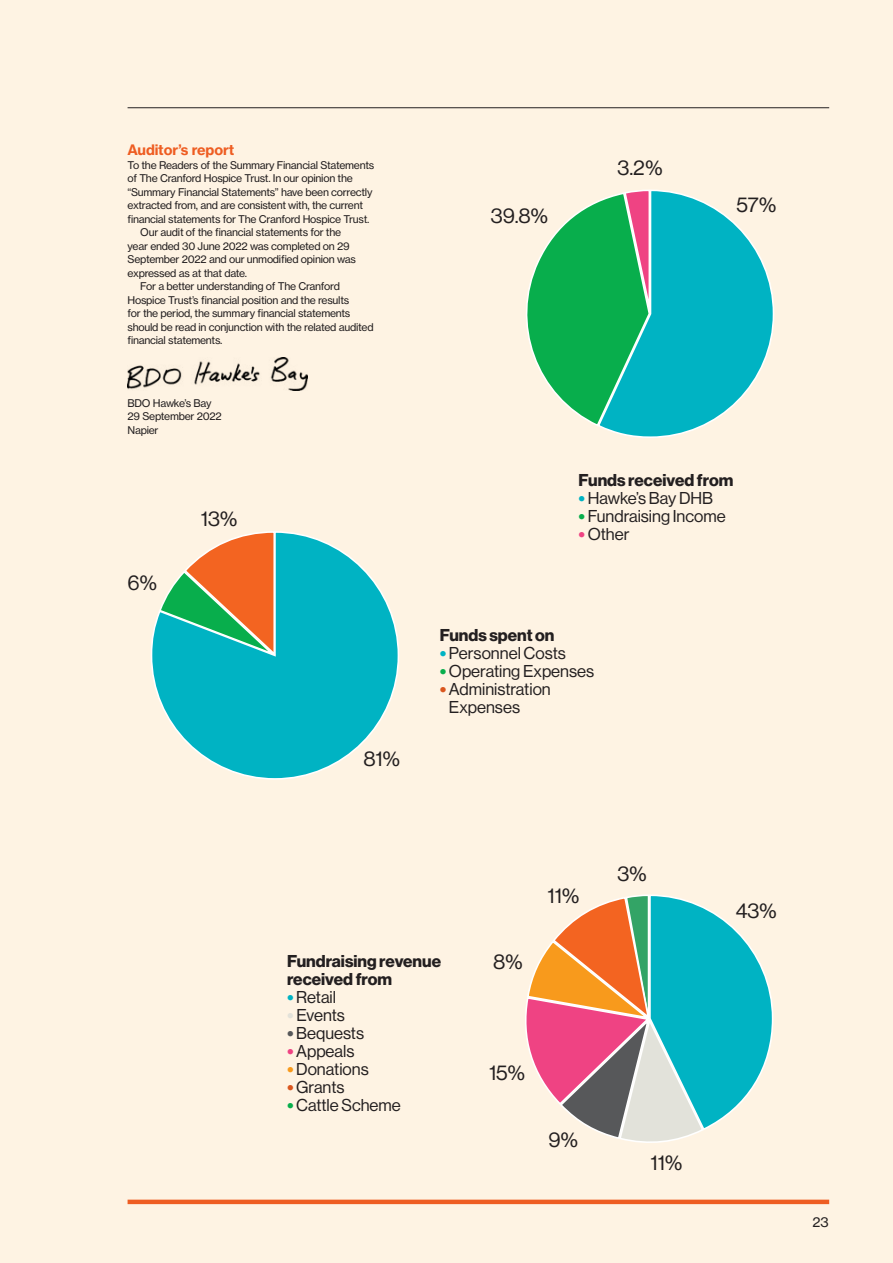
<style>
.page{position:relative;width:893px;height:1263px;background:#fef3e3}
.page>*{position:absolute;margin:0;border:0;box-sizing:border-box;transform-origin:0 0}
.SUBHEAD_Neue_Haas_10{font:21px "N Haas Grotesk DS Pro 55 Rg";color:#231f20}
.SUBHEAD_Neue_Haas_10-2{font:16.8px/18px "N Haas Grotesk DS Pro 55 Rg";color:#231f20}
.SUBHEAD_Neue_Haas_10-3{font:16.8px/18px "N Haas Grotesk DS Pro 75 Bd";color:#231f20}
.NEUE_HAAS_orange_sub{font:14.25px "N Haas Grotesk TX Pro 75 Bd";letter-spacing:-.01em;color:#ee5d22}
.t1{font:13.5px "N Haas Grotesk TX Pro 55 Rg";color:#231f20}
.Footnote_indent{font:10.5px/13.5px "N Haas Grotesk TX Pro 55 Rg";letter-spacing:-.025em;color:#231f20}
.Footnote{font:10.5px/13.5px "N Haas Grotesk TX Pro 55 Rg";letter-spacing:-.025em;color:#231f20}
.s1{font-family:"N Haas Grotesk DS Pro 95 Blk";color:#00b3c3}
.s2{font-family:"N Haas Grotesk DS Pro 95 Blk";color:#08ae4c}
.s3{font-family:"N Haas Grotesk DS Pro 95 Blk";color:#ef4383}
.s4{font-family:"N Haas Grotesk DS Pro 95 Blk";color:#da561e}
.s5{font-family:"N Haas Grotesk DS Pro 95 Blk";color:#e3e2da}
.s6{font-family:"N Haas Grotesk DS Pro 95 Blk";color:#57585a}
.s7{font-family:"N Haas Grotesk DS Pro 95 Blk";color:#f89a1c}
</style>
<div class="page">
<img style="left:128px;top:358px;width:179px;height:32px">
<hr style="left:128px;top:107px;width:701px;height:1px;background:#231f20">
<svg style="left:526px;top:189px;width:248px;height:249px"></svg>
<svg style="left:151px;top:531px;width:248px;height:249px"></svg>
<svg style="left:525px;top:894px;width:249px;height:249px"></svg>
<div style="left:128px;top:1199px;width:701px;height:5px;background:#ee5d22"></div>
<p class="NEUE_HAAS_orange_sub" style="left:128px;top:141px;width:108px">Auditor’s report</p>
<p class="Footnote" style="left:128px;top:158px;width:248px">To the Readers of the Summary Financial Statements of The Cranford Hospice Trust. In our opinion the “Summary Financial Statements” have been correctly extracted from, and are consistent with, the current financial statements for The Cranford Hospice Trust.</p>
<p class="Footnote_indent" style="left:128px;top:226px;width:230px;text-indent:13px">Our audit of the financial statements for the year ended 30 June 2022 was completed on 29<br>September 2022 and our unmodified opinion was expressed as at that date.</p>
<p class="Footnote_indent" style="left:128px;top:280px;width:248px;text-indent:13px">For a better understanding of The Cranford Hospice Trust’s financial position and the results<br>for the period, the summary financial statements should be read in conjunction with the related audited financial statements.</p>
<p class="Footnote" style="left:128px;top:396px;width:86px">BDO Hawke’s Bay</p>
<p class="Footnote" style="left:128px;top:410px;width:96px">29 September 2022</p>
<p class="Footnote" style="left:128px;top:423px;width:32px">Napier</p>
<p class="SUBHEAD_Neue_Haas_10" style="left:128px;top:571px;width:31px">6%</p>
<p class="SUBHEAD_Neue_Haas_10" style="left:201px;top:507px;width:38px">13%</p>
<p class="SUBHEAD_Neue_Haas_10" style="left:364px;top:746px;width:38px">81%</p>
<p class="SUBHEAD_Neue_Haas_10" style="left:491px;top:203px;width:58px">39.8%</p>
<p class="SUBHEAD_Neue_Haas_10" style="left:617px;top:155px;width:47px">3.2%</p>
<p class="SUBHEAD_Neue_Haas_10" style="left:736px;top:192px;width:41px">57%</p>
<p class="SUBHEAD_Neue_Haas_10-3" style="left:578px;top:472px;width:156px">Funds received from</p>
<p class="SUBHEAD_Neue_Haas_10-2" style="left:578px;top:490px;width:136px"><span class="s1">•</span> Hawke’s Bay DHB</p>
<p class="SUBHEAD_Neue_Haas_10-2" style="left:578px;top:508px;width:149px"><span class="s2">•</span> Fundraising Income</p>
<p class="SUBHEAD_Neue_Haas_10-2" style="left:578px;top:526px;width:53px"><span class="s3">•</span>Other</p>
<p class="SUBHEAD_Neue_Haas_10-3" style="left:440px;top:626px;width:116px">Funds spent on</p>
<p class="SUBHEAD_Neue_Haas_10-2" style="left:440px;top:644px;width:128px"><span class="s1">•</span> Personnel Costs</p>
<p class="SUBHEAD_Neue_Haas_10-2" style="left:440px;top:662px;width:156px"><span class="s2">•</span> Operating Expenses</p>
<p class="SUBHEAD_Neue_Haas_10-2" style="left:449px;top:680px;width:103px;text-indent:-9px"><span class="s4">•</span> Administration<br>Expenses</p>
<p class="SUBHEAD_Neue_Haas_10-3" style="left:287px;top:952px;width:156px">Fundraising revenue received from</p>
<p class="SUBHEAD_Neue_Haas_10-2" style="left:287px;top:988px;width:51px"><span class="s1">•</span> Retail</p>
<p class="SUBHEAD_Neue_Haas_10-2" style="left:287px;top:1006px;width:59px"><span class="s5">•</span> Events</p>
<p class="SUBHEAD_Neue_Haas_10-2" style="left:287px;top:1024px;width:79px"><span class="s6">•</span> Bequests</p>
<p class="SUBHEAD_Neue_Haas_10-2" style="left:287px;top:1042px;width:69px"><span class="s3">•</span> Appeals</p>
<p class="SUBHEAD_Neue_Haas_10-2" style="left:287px;top:1060px;width:83px"><span class="s7">•</span> Donations</p>
<p class="SUBHEAD_Neue_Haas_10-2" style="left:287px;top:1078px;width:59px"><span class="s4">•</span> Grants</p>
<p class="SUBHEAD_Neue_Haas_10-2" style="left:287px;top:1096px;width:115px"><span class="s2">•</span> Cattle Scheme</p>
<p class="SUBHEAD_Neue_Haas_10" style="left:493px;top:949px;width:31px">8%</p>
<p class="SUBHEAD_Neue_Haas_10" style="left:547px;top:884px;width:33px">11%</p>
<p class="SUBHEAD_Neue_Haas_10" style="left:489px;top:1060px;width:37px">15%</p>
<p class="SUBHEAD_Neue_Haas_10" style="left:549px;top:1128px;width:31px">9%</p>
<p class="SUBHEAD_Neue_Haas_10" style="left:618px;top:862px;width:31px">3%</p>
<p class="SUBHEAD_Neue_Haas_10" style="left:651px;top:1150px;width:33px">11%</p>
<p class="SUBHEAD_Neue_Haas_10" style="left:736px;top:899px;width:42px">43%</p>
<p class="t1" style="left:813px;top:1214px;width:18px">23</p>
</div>
